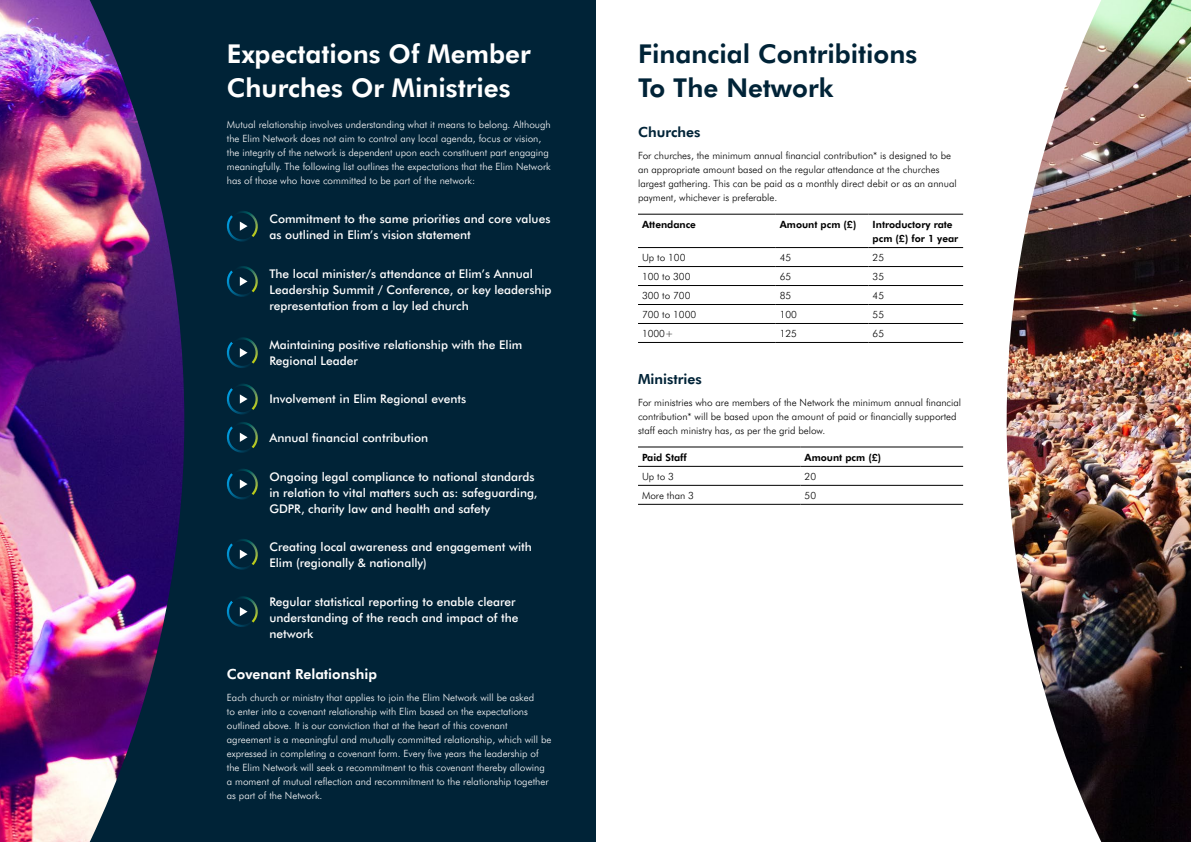
<style>
.page{position:relative;width:1191px;height:842px;background:#fff}
.page>*{position:absolute;margin:0;border:0;box-sizing:border-box;transform-origin:0 0}
.t1{font:800 26px/34px "Futura BT";color:#fff}
.t2{font:800 26px/34px "Futura BT";color:#002337}
.t3{font:800 14px "Futura BT";color:#fff}
.t4{font:800 14px "Futura BT";color:#002337}
.t5{font:500 12px/16px "Futura BT";color:#fff}
.t6{font:300 10px/14px "Futura BT";color:#fff}
.t7{font:300 10px/14px "Futura BT";color:#000}
.t8{font:800 10px/14px "Futura BT";color:#000}
</style>
<div class="page">
<div style="left:0;top:0;width:595px;height:842px;background:#002337"></div>
<hr style="left:638px;top:214px;width:137px;height:1px;background:#000">
<hr style="left:775px;top:214px;width:93px;height:1px;background:#000">
<hr style="left:868px;top:214px;width:95px;height:1px;background:#000">
<hr style="left:638px;top:247px;width:137px;height:1px;background:#000">
<hr style="left:775px;top:247px;width:93px;height:1px;background:#000">
<hr style="left:868px;top:247px;width:95px;height:1px;background:#000">
<hr style="left:638px;top:266px;width:137px;height:1px;background:#000">
<hr style="left:775px;top:266px;width:93px;height:1px;background:#000">
<hr style="left:868px;top:266px;width:95px;height:1px;background:#000">
<hr style="left:638px;top:285px;width:137px;height:1px;background:#000">
<hr style="left:775px;top:285px;width:93px;height:1px;background:#000">
<hr style="left:868px;top:285px;width:95px;height:1px;background:#000">
<hr style="left:638px;top:304px;width:137px;height:1px;background:#000">
<hr style="left:775px;top:304px;width:93px;height:1px;background:#000">
<hr style="left:868px;top:304px;width:95px;height:1px;background:#000">
<hr style="left:638px;top:323px;width:137px;height:1px;background:#000">
<hr style="left:775px;top:323px;width:93px;height:1px;background:#000">
<hr style="left:868px;top:323px;width:95px;height:1px;background:#000">
<hr style="left:638px;top:342px;width:137px;height:1px;background:#000">
<hr style="left:775px;top:342px;width:93px;height:1px;background:#000">
<hr style="left:868px;top:342px;width:95px;height:1px;background:#000">
<hr style="left:638px;top:447px;width:162px;height:1px;background:#000">
<hr style="left:800px;top:447px;width:163px;height:1px;background:#000">
<hr style="left:638px;top:466px;width:162px;height:1px;background:#000">
<hr style="left:800px;top:466px;width:163px;height:1px;background:#000">
<hr style="left:638px;top:485px;width:162px;height:1px;background:#000">
<hr style="left:800px;top:485px;width:163px;height:1px;background:#000">
<hr style="left:638px;top:504px;width:162px;height:1px;background:#000">
<hr style="left:800px;top:504px;width:163px;height:1px;background:#000">
<svg style="left:226px;top:211px;width:32px;height:31px"></svg>
<svg style="left:226px;top:266px;width:32px;height:31px"></svg>
<svg style="left:226px;top:337px;width:32px;height:31px"></svg>
<svg style="left:226px;top:384px;width:32px;height:69px"></svg>
<svg style="left:226px;top:469px;width:32px;height:31px"></svg>
<svg style="left:226px;top:539px;width:32px;height:31px"></svg>
<svg style="left:226px;top:596px;width:32px;height:31px"></svg>
<img style="left:0;top:0;width:184px;height:842px">
<img style="left:1006px;top:0;width:185px;height:842px">
<h1 class="t1" style="left:227px;top:37px;width:305px">Expectations Of Member<br>Churches Or Ministries</h1>
<p class="t6" style="left:227px;top:118px;width:325px">Mutual relationship involves understanding what it means to belong. Although the Elim Network does not aim to control any local agenda, focus or vision, the integrity of the network is dependent upon each constituent part engaging meaningfully. The following list outlines the expectations that the Elim Network has of those who have committed to be part of the network:</p>
<p class="t5" style="left:269px;top:211px;width:282px">Commitment to the same priorities and core values as outlined in Elim’s vision statement</p>
<p class="t5" style="left:269px;top:266px;width:284px">The local minister/s attendance at Elim’s Annual<br>Leadership Summit / Conference, or key leadership representation from a lay led church</p>
<p class="t5" style="left:269px;top:336px;width:254px">Maintaining positive relationship with the Elim<br>Regional Leader</p>
<p class="t5" style="left:269px;top:391px;width:198px">Involvement in Elim Regional events</p>
<p class="t5" style="left:269px;top:430px;width:160px">Annual financial contribution</p>
<p class="t5" style="left:269px;top:468px;width:270px">Ongoing legal compliance to national standards in relation to vital matters such as: safeguarding,<br>GDPR, charity law and health and safety</p>
<p class="t5" style="left:269px;top:539px;width:264px">Creating local awareness and engagement with<br>Elim (regionally &amp; nationally)</p>
<p class="t5" style="left:269px;top:594px;width:250px">Regular statistical reporting to enable clearer understanding of the reach and impact of the network</p>
<h2 class="t3" style="left:227px;top:665px;width:152px">Covenant Relationship</h2>
<p class="t6" style="left:227px;top:691px;width:326px">Each church or ministry that applies to join the Elim Network will be asked<br>to enter into a covenant relationship with Elim based on the expectations outlined above. It is our conviction that at the heart of this covenant agreement is a meaningful and mutually committed relationship, which will be expressed in completing a covenant form. Every five years the leadership of the Elim Network will seek a recommitment to this covenant thereby allowing a moment of mutual reflection and recommitment to the relationship together as part of the Network.</p>
<h1 class="t2" style="left:638px;top:37px;width:281px">Financial Contribitions<br>To The Network</h1>
<h2 class="t4" style="left:638px;top:123px;width:64px">Churches</h2>
<p class="t7" style="left:638px;top:149px;width:320px">For churches, the minimum annual financial contribution* is designed to be an appropriate amount based on the regular attendance at the churches largest gathering. This can be paid as a monthly direct debit or as an annual payment, whichever is preferable.</p>
<p class="t8" style="left:642px;top:217px;width:55px">Attendance</p>
<p class="t8" style="left:779px;top:217px;width:78px">Amount pcm (£)</p>
<p class="t8" style="left:872px;top:217px;width:87px">Introductory rate pcm (£) for 1 year</p>
<p class="t7" style="left:642px;top:250px;width:45px">Up to 100</p>
<p class="t7" style="left:779px;top:250px;width:13px">45</p>
<p class="t7" style="left:872px;top:250px;width:13px">25</p>
<p class="t7" style="left:642px;top:269px;width:50px">100 to 300</p>
<p class="t7" style="left:779px;top:269px;width:13px">65</p>
<p class="t7" style="left:872px;top:269px;width:13px">35</p>
<p class="t7" style="left:642px;top:288px;width:50px">300 to 700</p>
<p class="t7" style="left:779px;top:288px;width:13px">85</p>
<p class="t7" style="left:872px;top:288px;width:13px">45</p>
<p class="t7" style="left:642px;top:307px;width:56px">700 to 1000</p>
<p class="t7" style="left:779px;top:307px;width:19px">100</p>
<p class="t7" style="left:872px;top:307px;width:13px">55</p>
<p class="t7" style="left:642px;top:326px;width:33px">1000+</p>
<p class="t7" style="left:779px;top:326px;width:19px">125</p>
<p class="t7" style="left:872px;top:326px;width:13px">65</p>
<h2 class="t4" style="left:638px;top:370px;width:65px">Ministries</h2>
<p class="t7" style="left:638px;top:396px;width:325px">For ministries who are members of the Network the minimum annual financial contribution* will be based upon the amount of paid or financially supported staff each ministry has, as per the grid below.</p>
<p class="t8" style="left:642px;top:450px;width:46px">Paid Staff</p>
<p class="t8" style="left:804px;top:450px;width:78px">Amount pcm (£)</p>
<p class="t7" style="left:642px;top:469px;width:33px">Up to 3</p>
<p class="t7" style="left:804px;top:469px;width:13px">20</p>
<p class="t7" style="left:642px;top:488px;width:53px">More than 3</p>
<p class="t7" style="left:804px;top:488px;width:13px">50</p>
</div>
